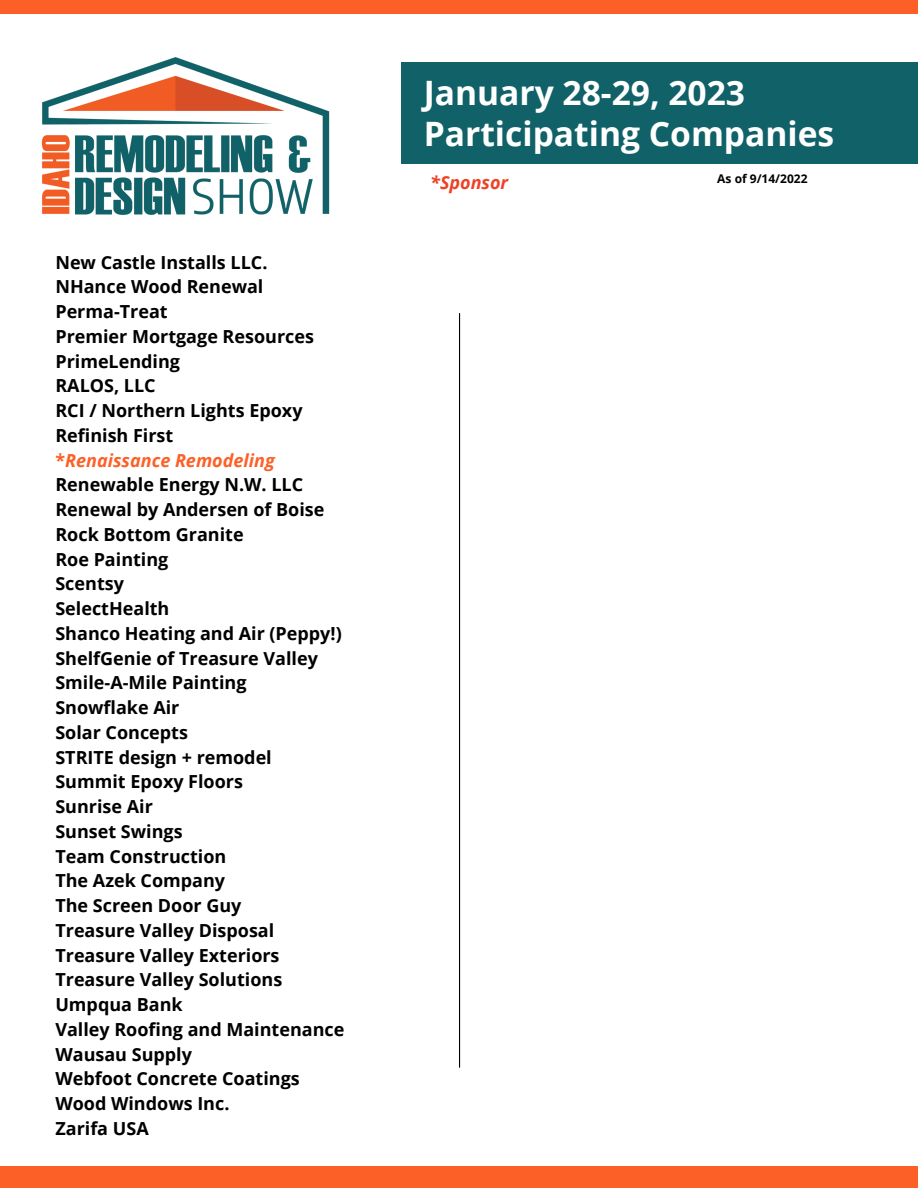
<style>
.page{position:relative;width:918px;height:1188px;background:#fff}
.page>*{position:absolute;margin:0;border:0;box-sizing:border-box;transform-origin:0 0}
.t1{font:700 33.6px/40.7px "Open Sans";color:#fff}
.t2{font:700 18px/24.8px "Open Sans";color:#000}
.t3{font:italic 700 18px "Open Sans";color:#ee4227}
.t4{font:700 12px "Open Sans";color:#000}
.s1{color:#fd6026}
.s2{font-style:italic;color:#fd6026}
</style>
<div class="page">
<div style="left:0;top:0;width:918px;height:14px;background:#fd6026"></div>
<div style="left:0;top:1167px;width:918px;height:21px;background:#fd6026"></div>
<div style="left:401px;top:62px;width:517px;height:101px;background:#106268"></div>
<hr style="left:459px;top:314px;width:1px;height:753px;background:#000">
<img style="left:41px;top:57px;width:289px;height:158px">
<p class="t2" style="left:55px;top:249px;width:291px">New Castle Installs LLC.<br>NHance Wood Renewal<br>Perma-Treat<br>Premier Mortgage Resources<br>PrimeLending<br>RALOS, LLC<br>RCI / Northern Lights Epoxy<br>Refinish First<br><span class="s1">*</span><span class="s2">Renaissance Remodeling<br></span>Renewable Energy N.W. LLC<br>Renewal by Andersen of Boise<br>Rock Bottom Granite<br>Roe Painting<br>Scentsy<br>SelectHealth<br>Shanco Heating and Air (Peppy!)<br>ShelfGenie of Treasure Valley<br>Smile-A-Mile Painting<br>Snowflake Air<br>Solar Concepts<br>STRITE design + remodel<br>Summit Epoxy Floors<br>Sunrise Air<br>Sunset Swings<br>Team Construction<br>The Azek Company<br>The Screen Door Guy<br>Treasure Valley Disposal<br>Treasure Valley Exteriors<br>Treasure Valley Solutions<br>Umpqua Bank<br>Valley Roofing and Maintenance<br>Wausau Supply<br>Webfoot Concrete Coatings<br>Wood Windows Inc.<br>Zarifa USA</p>
<h1 class="t1" style="left:424px;top:72px;width:412px">January 28-29, 2023<br>Participating Companies</h1>
<p class="t4" style="left:717px;top:170px;width:92px">As of 9/14/2022</p>
<p class="t3" style="left:430px;top:170px;width:79px">*Sponsor</p>
</div>
